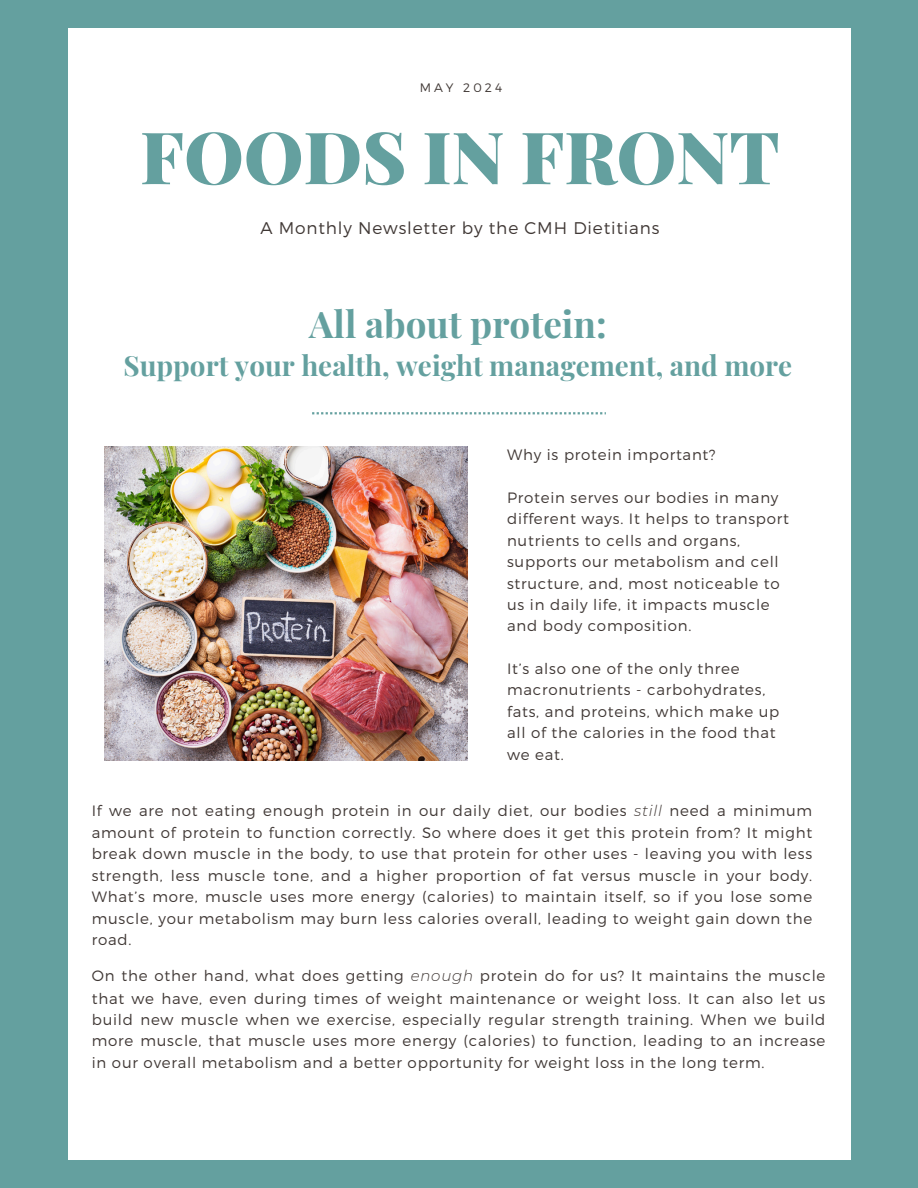
<style>
.page{position:relative;width:918px;height:1188px;background:#64a09f}
.page>*{position:absolute;margin:0;border:0;box-sizing:border-box;transform-origin:0 0}
.t1{font:900 72.3px "Playfair Display";color:#64a09f}
.t2{font:700 36.75px "Playfair Display";color:#64a09f}
.t3{font:700 27.75px "Playfair Display";color:#64a09f}
.t4{font:300 16.95px "Montserrat";letter-spacing:.05em;color:#403835}
.t5{font:300 15px/21.6px "Montserrat";letter-spacing:.05em;color:#403835;text-align:justify}
.t6{font:300 12.3px "Montserrat";letter-spacing:.25em;color:#403835}
.s1{font-style:italic}
</style>
<div class="page">
<div style="left:68px;top:28px;width:782px;height:1132px;background:#fff"></div>
<img style="left:105px;top:446px;width:362px;height:314px">
<svg style="left:312px;top:412px;width:294px;height:2px"></svg>
<h3 class="t6" style="left:420px;top:80px;width:84px">MAY 2024</h3>
<p class="t1" style="left:140px;top:106px;width:641px">FOODS IN FRONT</p>
<h1 class="t4" style="left:260px;top:217px;width:401px">A Monthly Newsletter by the CMH Dietitians</h1>
<h2 class="t2" style="left:309px;top:298px;width:299px">All about protein:</h2>
<h2 class="t3" style="left:124px;top:346px;width:670px">Support your health, weight management, and more</h2>
<h4 class="t5" style="left:507px;top:443px;width:210px">Why is protein important?</h4>
<h4 class="t5" style="left:507px;top:486px;width:283px;text-align:left">Protein serves our bodies in many different ways. It helps to transport nutrients to cells and organs, supports our metabolism and cell structure, and, most noticeable to us in daily life, it impacts muscle and body composition.</h4>
<h4 class="t5" style="left:507px;top:657px;width:274px;text-align:left">It’s also one of the only three macronutrients - carbohydrates, fats, and proteins, which make up all of the calories in the food that we eat.</h4>
<p class="t5" style="left:92px;top:799px;width:722px">If we are not eating enough protein in our daily diet, our bodies <span class="s1">still</span> need a minimum amount of protein to function correctly. So where does it get this protein from? It might break down muscle in the body, to use that protein for other uses - leaving you with less strength, less muscle tone, and a higher proportion of fat versus muscle in your body.<br>What’s more, muscle uses more energy (calories) to maintain itself, so if you lose some muscle, your metabolism may burn less calories overall, leading to weight gain down the road.</p>
<h4 class="t5" style="left:92px;top:964px;width:735px">On the other hand, what does getting <span class="s1">enough</span> protein do for us? It maintains the muscle that we have, even during times of weight maintenance or weight loss. It can also let us build new muscle when we exercise, especially regular strength training. When we build more muscle, that muscle uses more energy (calories) to function, leading to an increase in our overall metabolism and a better opportunity for weight loss in the long term.</h4>
</div>
